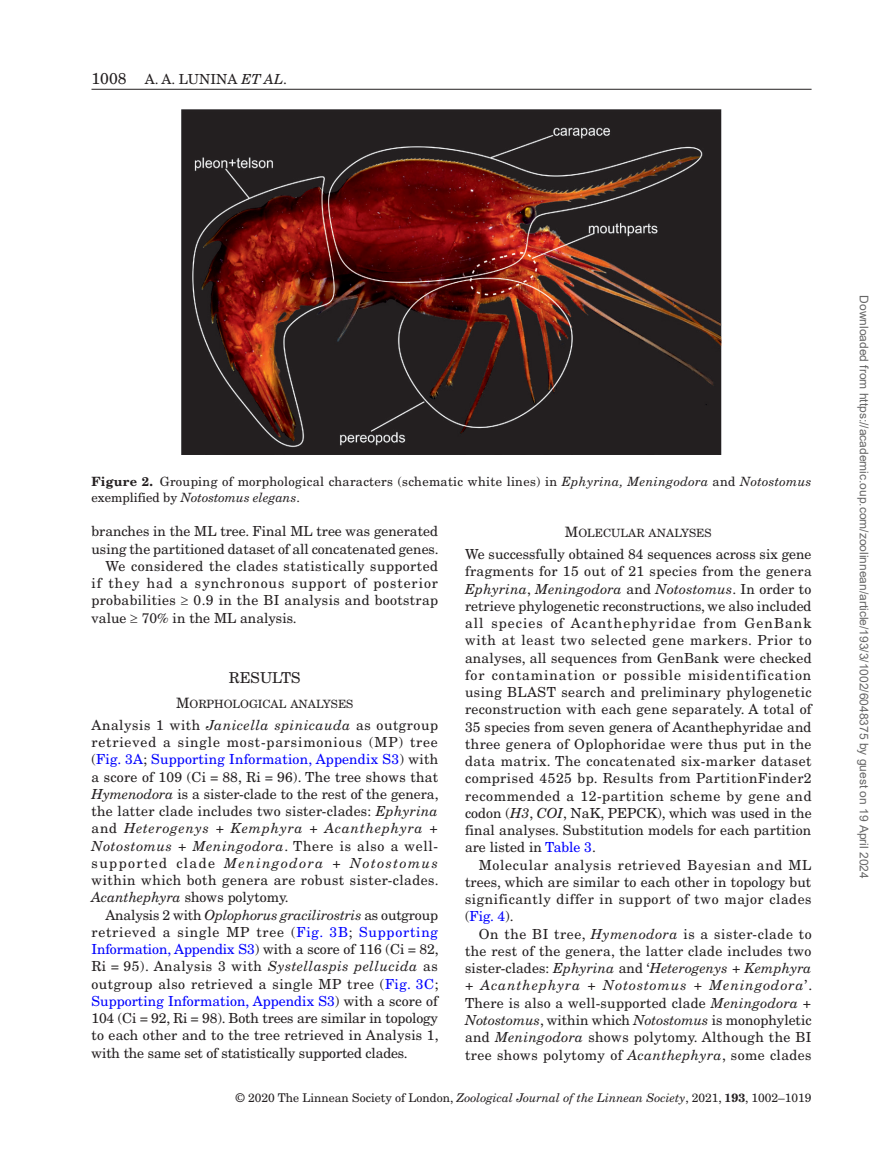
<style>
.page{position:relative;width:893px;height:1174px;background:#fff}
.page>*{position:absolute;margin:0;border:0;box-sizing:border-box;transform-origin:0 0}
.t1{font:15px "New Century Schlbk";color:#231f20}
.t2{font:13.8px/17.2px "New Century Schlbk";letter-spacing:.025em;color:#231f20;text-align:justify}
.t3{font:13.8px "New Century Schlbk";color:#231f20}
.t4{font:13.8px "New Century Schlbk";letter-spacing:.065em;color:#231f20}
.t5{font:12.75px/16.5px "New Century Schlbk";letter-spacing:.025em;color:#231f20}
.t6{font:12px "Arial";color:#666}
.t7{font:12px "New Century Schlbk";color:#231f20}
.t8{font:11.4px "New Century Schlbk Roman SC800";color:#231f20}
.s1{font-size:15.75px}
.s2{font-style:italic}
.s3{font-weight:700}
.s4{font-size:14.25px}
.s5{color:#00f}
</style>
<div class="page">
<hr style="left:92px;top:89px;width:720px;height:1px;background:#231f20">
<img style="left:182px;top:110px;width:539px;height:344px">
<p class="t2" style="left:92px;top:70px;width:197px"><span class="s1">1008</span> A. A. LUNINA <span class="s2">ET AL</span>.</p>
<p class="t5" style="left:91px;top:473px;width:722px"><span class="s3">Figure 2.</span> Grouping of morphological characters (schematic white lines) in <span class="s2">Ephyrina, Meningodora</span> and <span class="s2">Notostomus </span>exemplified by <span class="s2">Notostomus elegans</span>.</p>
<p class="t3" style="left:92px;top:523px;width:348px">branches in the ML tree. Final ML tree was generated</p>
<p class="t3" style="left:92px;top:540px;width:348px">using the partitioned dataset of all concatenated genes.</p>
<p class="t2" style="left:105px;top:557px;width:334px">We considered the clades statistically supported</p>
<p class="t4" style="left:92px;top:575px;width:348px">if they had a synchronous support of posterior</p>
<p class="t2" style="left:92px;top:592px;width:348px">probabilities ≥ 0.9 in the BI analysis and bootstrap</p>
<p class="t3" style="left:92px;top:609px;width:207px">value ≥ 70% in the ML analysis.</p>
<p class="t1" style="left:229px;top:668px;width:73px">RESULTS</p>
<p class="t8" style="left:176px;top:697px;width:179px"><span class="s4">M</span>ORPHOLOGICAL ANALYSES</p>
<p class="t2" style="left:91px;top:716px;width:349px">Analysis 1 with <span class="s2">Janicella spinicauda</span> as outgroup retrieved a single most-parsimonious (MP) tree (<span class="s5">Fig. 3A</span>; <span class="s5">Supporting Information, Appendix S3</span>) with a score of 109 (Ci = 88, Ri = 96). The tree shows that <span class="s2">Hymenodora</span> is a sister-clade to the rest of the genera, the latter clade includes two sister-clades: <span class="s2">Ephyrina </span>and <span class="s2">Heterogenys</span> + <span class="s2">Kemphyra</span> + <span class="s2">Acanthephyra</span> + <span class="s2">Notostomus</span> + <span class="s2">Meningodora</span>. There is also a well&shy;supported clade <span class="s2">Meningodora + Notostomus </span>within which both genera are robust sister-clades.<br><span class="s2">Acanthephyra</span> shows polytomy.</p>
<p class="t2" style="left:91px;top:906px;width:349px;text-indent:14px">Analysis 2 with <span class="s2">Oplophorus gracilirostris</span> as outgroup retrieved a single MP tree (<span class="s5">Fig. 3B</span>; <span class="s5">Supporting Information, Appendix S3</span>) with a score of 116 (Ci = 82, Ri = 95). Analysis 3 with <span class="s2">Systellaspis pellucida</span> as outgroup also retrieved a single MP tree (<span class="s5">Fig. 3C</span>; <span class="s5">Supporting Information, Appendix S3</span>) with a score of 104 (Ci = 92, Ri = 98). Both trees are similar in topology to each other and to the tree retrieved in Analysis 1, with the same set of statistically supported clades.</p>
<p class="t8" style="left:565px;top:526px;width:148px"><span class="s4">M</span>OLECULAR ANALYSES</p>
<p class="t2" style="left:465px;top:545px;width:348px">We successfully obtained 84 sequences across six gene fragments for 15 out of 21 species from the genera <span class="s2">Ephyrina</span>, <span class="s2">Meningodora</span> and <span class="s2">Notostomus</span>. In order to retrieve phylogenetic reconstructions, we also included all species of Acanthephyridae from GenBank with at least two selected gene markers. Prior to analyses, all sequences from GenBank were checked for contamination or possible misidentification using BLAST search and preliminary phylogenetic reconstruction with each gene separately. A total of 35 species from seven genera of Acanthephyridae and three genera of Oplophoridae were thus put in the data matrix. The concatenated six-marker dataset comprised 4525 bp. Results from PartitionFinder2 recommended a 12-partition scheme by gene and codon (<span class="s2">H3</span>, <span class="s2">COI</span>, NaK, PEPCK), which was used in the final analyses. Substitution models for each partition are listed in <span class="s5">Table 3</span>.</p>
<p class="t2" style="left:465px;top:856px;width:348px;text-indent:14px">Molecular analysis retrieved Bayesian and ML trees, which are similar to each other in topology but significantly differ in support of two major clades (<span class="s5">Fig. 4</span>).</p>
<p class="t2" style="left:465px;top:925px;width:349px;text-indent:14px">On the BI tree, <span class="s2">Hymenodora</span> is a sister-clade to the rest of the genera, the latter clade includes two sister-clades: <span class="s2">Ephyrina</span> and ‘<span class="s2">Heterogenys</span> + <span class="s2">Kemphyra </span>+ <span class="s2">Acanthephyra</span> + <span class="s2">Notostomus</span> + <span class="s2">Meningodora</span>’.<br>There is also a well-supported clade <span class="s2">Meningodora + Notostomus</span>, within which <span class="s2">Notostomus</span> is monophyletic and <span class="s2">Meningodora</span> shows polytomy. Although the BI tree shows polytomy of <span class="s2">Acanthephyra</span>, some clades</p>
<p class="t7" style="left:236px;top:1090px;width:577px">© 2020 The Linnean Society of London, <span class="s2">Zoological Journal of the Linnean Society</span>, 2021, <span class="s3">193</span>, 1002–1019</p>
<p class="t6" style="left:868px;top:295px;width:585px;rotate:90deg">Downloaded from https://academic.oup.com/zoolinnean/article/193/3/1002/6048375 by guest on 19 April 2024</p>
</div>
